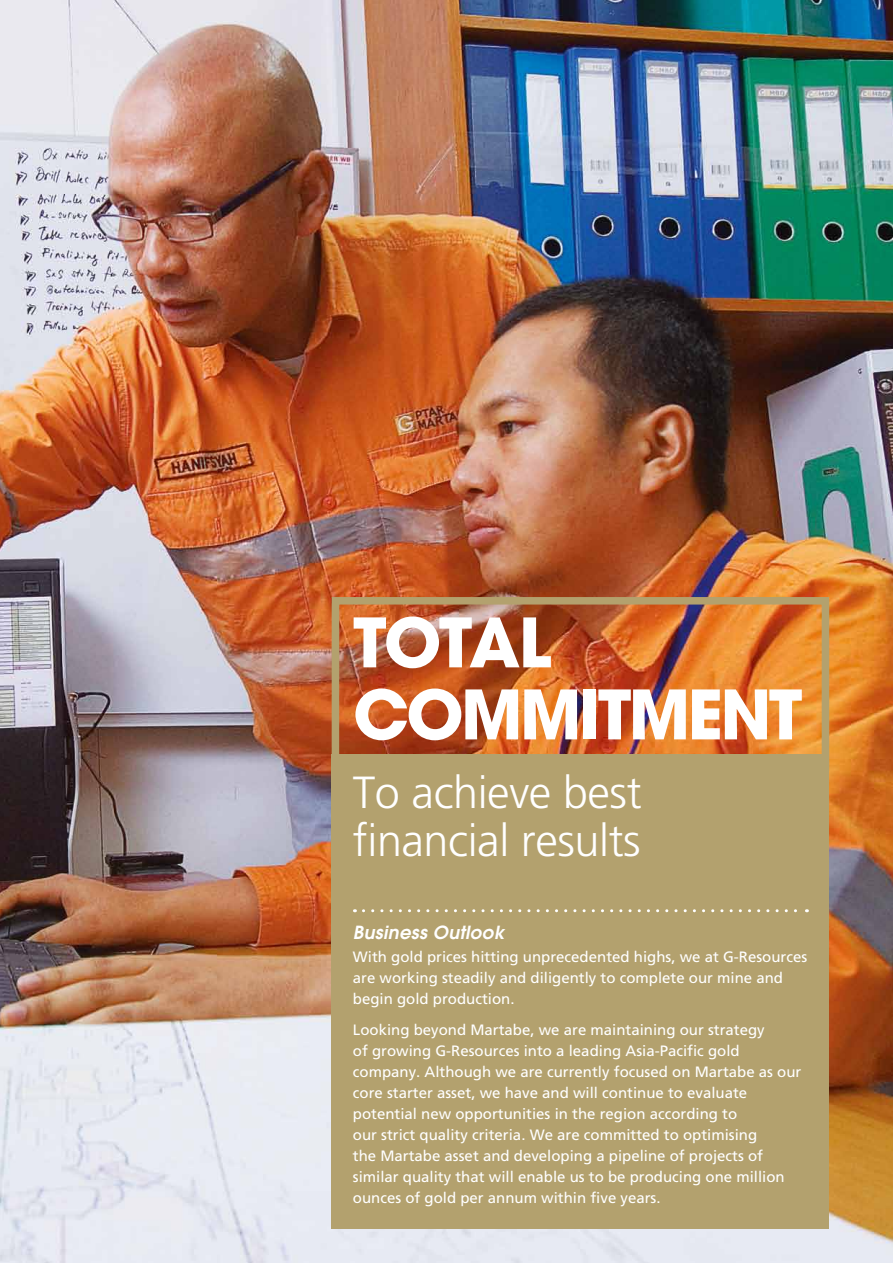
<style>
.page{position:relative;width:893px;height:1263px;background:#fff}
.page>*{position:absolute;margin:0;border:0;box-sizing:border-box;transform-origin:0 0}
.t1{font:700 67.5px/72px "Avant Garde";letter-spacing:-.04em;color:#fff}
.t2{font:300 45px/48px "Frutiger";letter-spacing:-.01em;color:#fff}
.t3{font:italic 600 18px "Avant Garde";letter-spacing:.02em;color:#fff}
.t4{font:15px/21px "Frutiger";color:#fff}
</style>
<div class="page">
<img style="left:0;top:0;width:893px;height:1263px">
<div style="left:332px;top:754px;width:497px;height:474px;background:#b3a16e"></div>
<svg style="left:363px;top:909px;width:444px;height:3px"></svg>
<div style="left:332px;top:597px;width:497px;height:174px;border:8px solid #b3a16e"></div>
<h1 class="t1" style="left:353px;top:606px;width:451px">TOTAL<br>COMMITMENT</h1>
<h2 class="t2" style="left:353px;top:769px;width:290px">To achieve best financial results</h2>
<p class="t3" style="left:353px;top:920px;width:153px">Business Outlook</p>
<p class="t4" style="left:353px;top:946px;width:456px">With gold prices hitting unprecedented highs, we at G-Resources are working steadily and diligently to complete our mine and begin gold production.</p>
<p class="t4" style="left:353px;top:1019px;width:450px">Looking beyond Martabe, we are maintaining our strategy<br>of growing G-Resources into a leading Asia-Pacific gold company. Although we are currently focused on Martabe as our core starter asset, we have and will continue to evaluate potential new opportunities in the region according to<br>our strict quality criteria. We are committed to optimising<br>the Martabe asset and developing a pipeline of projects of similar quality that will enable us to be producing one million ounces of gold per annum within five years.</p>
</div>
